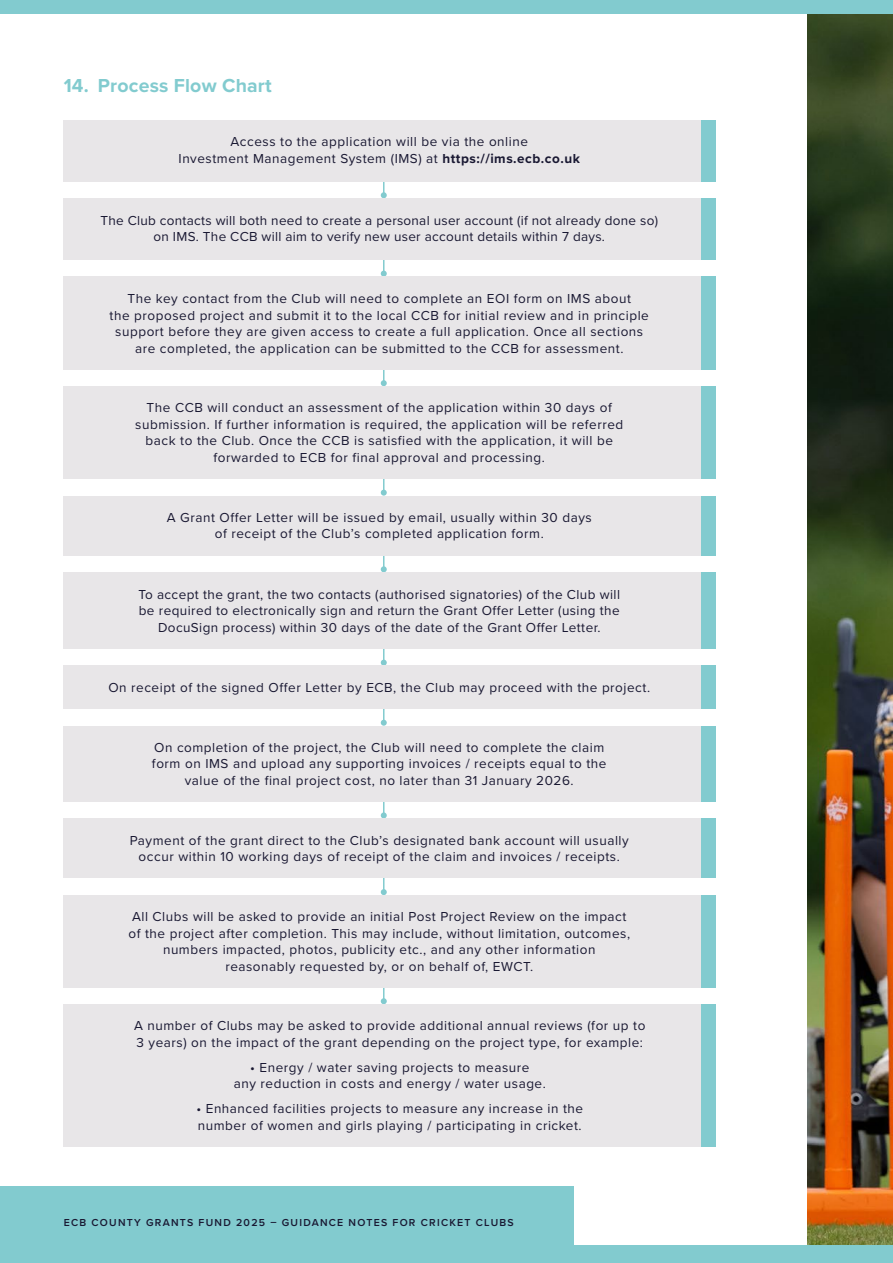
<style>
.page{position:relative;width:893px;height:1263px;background:#fff}
.page>*{position:absolute;margin:0;border:0;box-sizing:border-box;transform-origin:0 0}
.t1{font:700 19.5px "Proxima Nova";letter-spacing:.01em;color:#82cbcf}
.t2{font:13.5px/16.5px "Proxima Nova";letter-spacing:.04em;color:#191832;text-align:center}
.t3{font:13.5px/16.5px "Proxima Nova";letter-spacing:.02em;color:#191832;text-align:center}
.t4{font:600 10.5px "Proxima Nova";letter-spacing:.12em;color:#191832}
.s1{font-weight:700}
</style>
<div class="page">
<div style="left:0;top:1186px;width:574px;height:77px;background:#82cbcf"></div>
<img style="left:808px;top:14px;width:85px;height:1232px">
<div style="left:0;top:1246px;width:893px;height:17px;background:#82cbcf"></div>
<svg style="left:381px;top:181px;width:6px;height:17px"></svg>
<svg style="left:381px;top:259px;width:6px;height:18px"></svg>
<svg style="left:381px;top:370px;width:6px;height:16px"></svg>
<svg style="left:381px;top:479px;width:6px;height:17px"></svg>
<svg style="left:381px;top:555px;width:6px;height:17px"></svg>
<svg style="left:381px;top:649px;width:6px;height:17px"></svg>
<svg style="left:381px;top:709px;width:6px;height:17px"></svg>
<svg style="left:381px;top:802px;width:6px;height:16px"></svg>
<svg style="left:381px;top:878px;width:6px;height:17px"></svg>
<svg style="left:381px;top:987px;width:6px;height:17px"></svg>
<div style="left:64px;top:120px;width:647px;height:61px;background:#e8e6e8"></div>
<div style="left:701px;top:120px;width:15px;height:61px;background:#82cbcf"></div>
<div style="left:64px;top:198px;width:647px;height:61px;background:#e8e6e8"></div>
<div style="left:701px;top:198px;width:15px;height:61px;background:#82cbcf"></div>
<div style="left:64px;top:277px;width:647px;height:93px;background:#e8e6e8"></div>
<div style="left:701px;top:277px;width:15px;height:93px;background:#82cbcf"></div>
<div style="left:64px;top:386px;width:647px;height:93px;background:#e8e6e8"></div>
<div style="left:701px;top:386px;width:15px;height:93px;background:#82cbcf"></div>
<div style="left:64px;top:496px;width:647px;height:59px;background:#e8e6e8"></div>
<div style="left:701px;top:496px;width:15px;height:59px;background:#82cbcf"></div>
<div style="left:64px;top:572px;width:647px;height:77px;background:#e8e6e8"></div>
<div style="left:701px;top:572px;width:15px;height:77px;background:#82cbcf"></div>
<div style="left:64px;top:666px;width:647px;height:43px;background:#e8e6e8"></div>
<div style="left:701px;top:666px;width:15px;height:43px;background:#82cbcf"></div>
<div style="left:64px;top:726px;width:647px;height:76px;background:#e8e6e8"></div>
<div style="left:701px;top:726px;width:15px;height:76px;background:#82cbcf"></div>
<div style="left:64px;top:818px;width:647px;height:60px;background:#e8e6e8"></div>
<div style="left:701px;top:818px;width:15px;height:60px;background:#82cbcf"></div>
<div style="left:64px;top:895px;width:647px;height:92px;background:#e8e6e8"></div>
<div style="left:701px;top:895px;width:15px;height:92px;background:#82cbcf"></div>
<div style="left:64px;top:1004px;width:647px;height:142px;background:#e8e6e8"></div>
<div style="left:701px;top:1004px;width:15px;height:142px;background:#82cbcf"></div>
<div style="left:0;top:0;width:893px;height:14px;background:#82cbcf"></div>
<h1 class="t1" style="left:64px;top:71px;width:209px">14. Process Flow Chart</h1>
<p class="t2" style="left:179px;top:133px;width:403px">Access to the application will be via the online<br>Investment Management System (IMS) at <span class="s1">https://ims.ecb.co.uk</span></p>
<p class="t3" style="left:100px;top:211px;width:559px">The Club contacts will both need to create a personal user account (if not already done so) on IMS. The CCB will aim to verify new user account details within 7 days.</p>
<p class="t2" style="left:110px;top:290px;width:541px">The key contact from the Club will need to complete an EOI form on IMS about<br>the proposed project and submit it to the local CCB for initial review and in principle support before they are given access to create a full application. Once all sections are completed, the application can be submitted to the CCB for assessment.</p>
<p class="t2" style="left:135px;top:399px;width:489px">The CCB will conduct an assessment of the application within 30 days of submission. If further information is required, the application will be referred back to the Club. Once the CCB is satisfied with the application, it will be forwarded to ECB for final approval and processing.</p>
<p class="t2" style="left:167px;top:508px;width:426px">A Grant Offer Letter will be issued by email, usually within 30 days of receipt of the Club’s completed application form.</p>
<p class="t2" style="left:138px;top:585px;width:483px">To accept the grant, the two contacts (authorised signatories) of the Club will be required to electronically sign and return the Grant Offer Letter (using the<br>DocuSign process) within 30 days of the date of the Grant Offer Letter.</p>
<p class="t2" style="left:108px;top:678px;width:543px">On receipt of the signed Offer Letter by ECB, the Club may proceed with the project.</p>
<p class="t2" style="left:152px;top:738px;width:456px">On completion of the project, the Club will need to complete the claim form on IMS and upload any supporting invoices / receipts equal to the value of the final project cost, no later than 31 January 2026.</p>
<p class="t2" style="left:130px;top:831px;width:500px">Payment of the grant direct to the Club’s designated bank account will usually occur within 10 working days of receipt of the claim and invoices / receipts.</p>
<p class="t2" style="left:128px;top:908px;width:503px">All Clubs will be asked to provide an initial Post Project Review on the impact of the project after completion. This may include, without limitation, outcomes, numbers impacted, photos, publicity etc., and any other information reasonably requested by, or on behalf of, EWCT.</p>
<p class="t2" style="left:134px;top:1017px;width:513px;text-align:left">A number of Clubs may be asked to provide additional annual reviews (for up to<br>3 years) on the impact of the grant depending on the project type, for example:</p>
<p class="t2" style="left:234px;top:1059px;width:313px">• Energy / water saving projects to measure<br>any reduction in costs and energy / water usage.</p>
<p class="t2" style="left:196px;top:1100px;width:388px;text-align:left">• Enhanced facilities projects to measure any increase in the number of women and girls playing / participating in cricket.</p>
<p class="t4" style="left:64px;top:1214px;width:451px">ECB COUNTY GRANTS FUND 2025 – GUIDANCE NOTES FOR CRICKET CLUBS</p>
</div>
